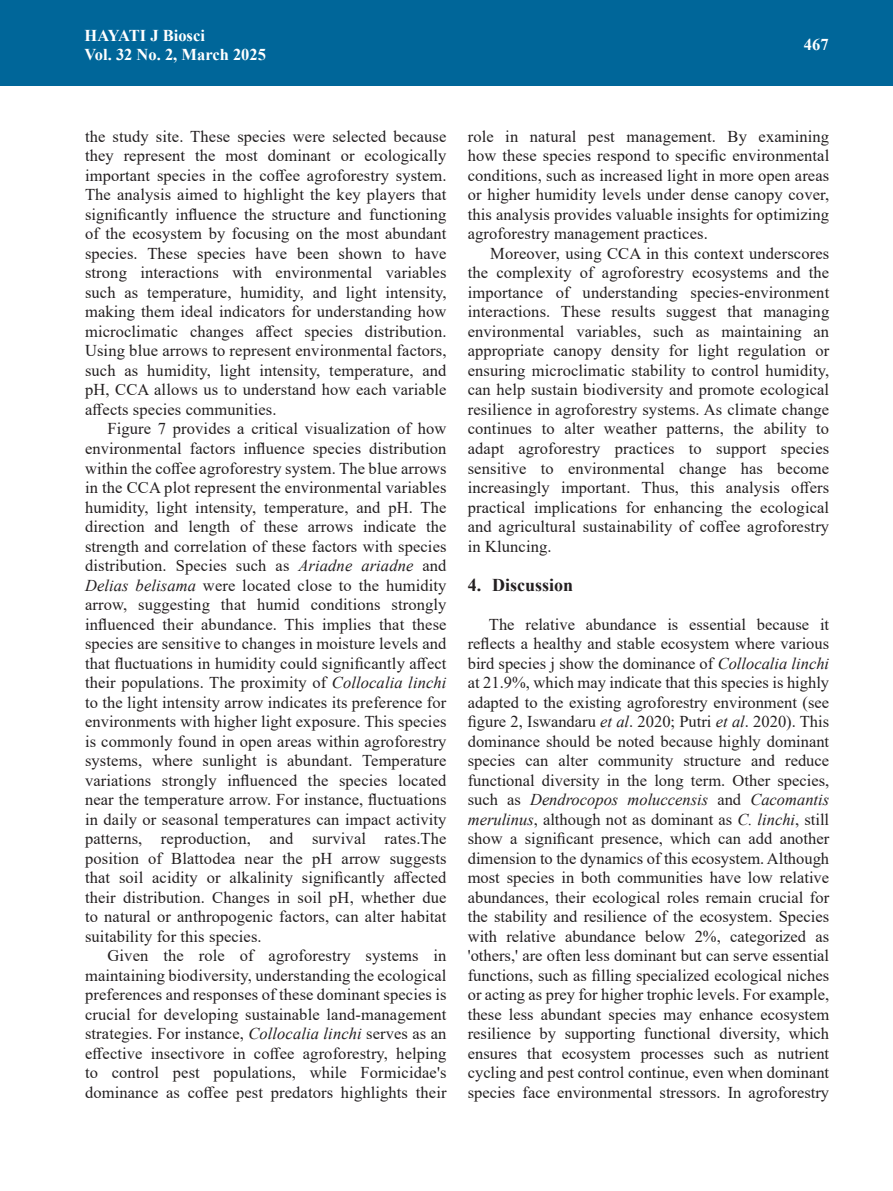
<style>
.page{position:relative;width:893px;height:1191px;background:#fff}
.page>*{position:absolute;margin:0;border:0;box-sizing:border-box;transform-origin:0 0}
.t1{font:700 18px "Times New Roman";color:#231f20}
.t2{font:16.5px/19.5px "Times New Roman";letter-spacing:.005em;color:#231f20;text-align:justify}
.t3{font:700 16.5px/19.5px "Times New Roman";color:#fff}
.s1{font-style:italic}
</style>
<div class="page">
<div style="left:0;top:0;width:893px;height:85px;background:#069"></div>
<p class="t3" style="left:85px;top:25px;width:183px">HAYATI J Biosci<br>Vol. 32 No. 2, March 2025</p>
<p class="t3" style="left:804px;top:34px;width:26px">467</p>
<p class="t2" style="left:85px;top:126px;width:363px">the study site. These species were selected because they represent the most dominant or ecologically important species in the coffee agroforestry system.<br>The analysis aimed to highlight the key players that significantly influence the structure and functioning of the ecosystem by focusing on the most abundant species. These species have been shown to have strong interactions with environmental variables such as temperature, humidity, and light intensity, making them ideal indicators for understanding how microclimatic changes affect species distribution.<br>Using blue arrows to represent environmental factors, such as humidity, light intensity, temperature, and pH, CCA allows us to understand how each variable affects species communities.</p>
<p class="t2" style="left:85px;top:419px;width:363px;text-indent:22px">Figure 7 provides a critical visualization of how environmental factors influence species distribution within the coffee agroforestry system. The blue arrows in the CCA plot represent the environmental variables humidity, light intensity, temperature, and pH. The direction and length of these arrows indicate the strength and correlation of these factors with species distribution. Species such as <span class="s1">Ariadne ariadne</span> and <span class="s1">Delias belisama</span> were located close to the humidity arrow, suggesting that humid conditions strongly influenced their abundance. This implies that these species are sensitive to changes in moisture levels and that fluctuations in humidity could significantly affect their populations. The proximity of <span class="s1">Collocalia linchi </span>to the light intensity arrow indicates its preference for environments with higher light exposure. This species is commonly found in open areas within agroforestry systems, where sunlight is abundant. Temperature variations strongly influenced the species located near the temperature arrow. For instance, fluctuations in daily or seasonal temperatures can impact activity patterns, reproduction, and survival rates.The position of Blattodea near the pH arrow suggests that soil acidity or alkalinity significantly affected their distribution. Changes in soil pH, whether due to natural or anthropogenic factors, can alter habitat suitability for this species.</p>
<p class="t2" style="left:85px;top:945px;width:363px;text-indent:22px">Given the role of agroforestry systems in maintaining biodiversity, understanding the ecological preferences and responses of these dominant species is crucial for developing sustainable land-management strategies. For instance, <span class="s1">Collocalia linchi</span> serves as an effective insectivore in coffee agroforestry, helping to control pest populations, while Formicidae's dominance as coffee pest predators highlights their</p>
<p class="t2" style="left:468px;top:126px;width:363px">role in natural pest management. By examining how these species respond to specific environmental conditions, such as increased light in more open areas or higher humidity levels under dense canopy cover, this analysis provides valuable insights for optimizing agroforestry management practices.</p>
<p class="t2" style="left:468px;top:243px;width:363px;text-indent:22px">Moreover, using CCA in this context underscores the complexity of agroforestry ecosystems and the importance of understanding species-environment interactions. These results suggest that managing environmental variables, such as maintaining an appropriate canopy density for light regulation or ensuring microclimatic stability to control humidity, can help sustain biodiversity and promote ecological resilience in agroforestry systems. As climate change continues to alter weather patterns, the ability to adapt agroforestry practices to support species sensitive to environmental change has become increasingly important. Thus, this analysis offers practical implications for enhancing the ecological and agricultural sustainability of coffee agroforestry in Kluncing.</p>
<p class="t1" style="left:468px;top:571px;width:107px">4. Discussion</p>
<p class="t2" style="left:468px;top:614px;width:363px;text-indent:21px">The relative abundance is essential because it reflects a healthy and stable ecosystem where various bird species j show the dominance of <span class="s1">Collocalia linchi </span>at 21.9%, which may indicate that this species is highly adapted to the existing agroforestry environment (see figure 2, Iswandaru <span class="s1">et al</span>. 2020; Putri <span class="s1">et al</span>. 2020). This dominance should be noted because highly dominant species can alter community structure and reduce functional diversity in the long term. Other species, such as <span class="s1">Dendrocopos moluccensis</span> and <span class="s1">Cacomantis merulinus</span>, although not as dominant as <span class="s1">C. linchi</span>, still show a significant presence, which can add another dimension to the dynamics of this ecosystem. Although most species in both communities have low relative abundances, their ecological roles remain crucial for the stability and resilience of the ecosystem. Species with relative abundance below 2%, categorized as 'others,' are often less dominant but can serve essential functions, such as filling specialized ecological niches or acting as prey for higher trophic levels. For example, these less abundant species may enhance ecosystem resilience by supporting functional diversity, which ensures that ecosystem processes such as nutrient cycling and pest control continue, even when dominant species face environmental stressors. In agroforestry</p>
</div>
